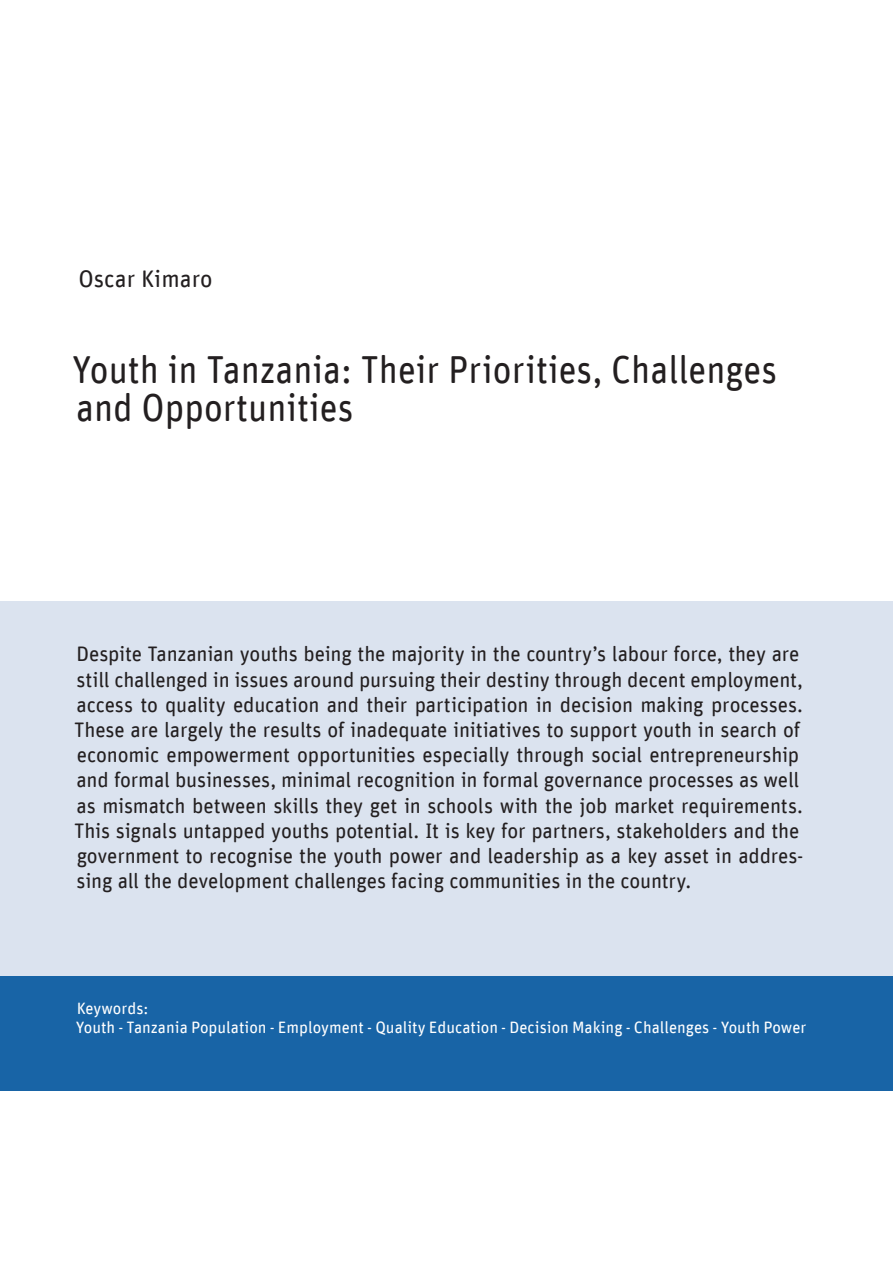
<style>
.page{position:relative;width:893px;height:1263px;background:#fff}
.page>*{position:absolute;margin:0;border:0;box-sizing:border-box;transform-origin:0 0}
.Copy_Light_10-13_FS{font:39px/38.2px "Unit Rounded Offc";color:#231f20;scale:.93 1}
.Copy_Light_10-13_FS-2{font:24px "Unit Rounded Offc";color:#231f20}
.t1{font:21px/25.2px "Unit Rounded Offc";letter-spacing:-.01em;color:#231f20}
.Vorspann_FS{font:16.5px "Unit Rounded Offc";color:#fff}
</style>
<div class="page">
<div style="left:0;top:602px;width:893px;height:378px;background:#dbe3ef"></div>
<div style="left:0;top:976px;width:893px;height:115px;background:#1864a6"></div>
<p class="Copy_Light_10-13_FS-2" style="left:78px;top:265px;width:136px">Oscar Kimaro</p>
<p class="Copy_Light_10-13_FS" style="left:72px;top:350px;width:759px">Youth in Tanzania: Their Priorities, Challenges and Opportunities</p>
<p class="t1" style="left:74px;top:642px;width:731px">Despite Tanzanian youths being the majority in the country’s labour force, they are still challenged in issues around pursuing their destiny through decent employment, access to quality education and their participation in decision making processes.<br>These are largely the results of inadequate initiatives to support youth in search of economic empowerment opportunities especially through social entrepreneurship and formal businesses, minimal recognition in formal governance processes as well as mismatch between skills they get in schools with the job market requirements.<br>This signals untapped youths potential. It is key for partners, stakeholders and the government to recognise the youth power and leadership as a key asset in addres&shy;sing all the development challenges facing communities in the country.</p>
<p class="Vorspann_FS" style="left:77px;top:999px;width:73px">Keywords:</p>
<p class="Vorspann_FS" style="left:76px;top:1018px;width:732px">Youth - Tanzania Population - Employment - Quality Education - Decision Making - Challenges - Youth Power</p>
</div>
